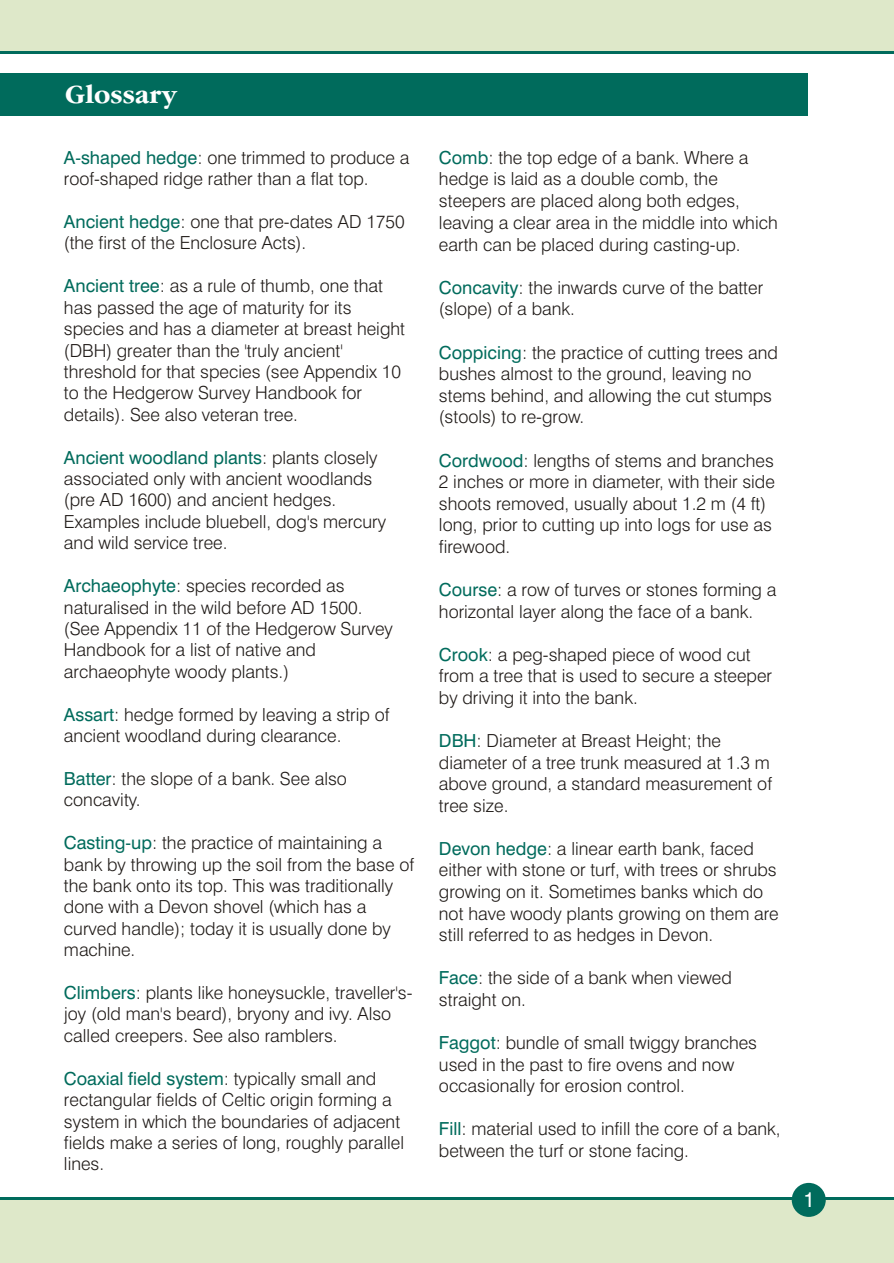
<style>
.page{position:relative;width:894px;height:1263px;background:#fff}
.page>*{position:absolute;margin:0;border:0;box-sizing:border-box;transform-origin:0 0}
.t1{font:700 27px "Garmd ITC Bk BT";color:#fff}
.t2{font:21px "Swis 721 BT";color:#fff}
.t3{font:18px/21.5px "Swis 721 Lt BT";color:#1f1a17}
.t4{font:18px "Swis 721 BT";color:#006b5c}
.s1{font-family:"Swis 721 BT";color:#006b5c}
.s2{font-family:"Swis 721 Lt BT";color:#1f1a17}
</style>
<div class="page">
<div style="left:0;top:73px;width:808px;height:42px;background:#006b5c"></div>
<div style="left:0;top:1199px;width:894px;height:64px;background:#dee8c9"></div>
<div style="left:0;top:0;width:894px;height:51px;background:#dee8c9"></div>
<hr style="left:0;top:1197px;width:894px;height:2px;background:#006b5c">
<hr style="left:0;top:51px;width:894px;height:2px;background:#006b5c">
<div style="left:792px;top:1183px;width:34px;height:34px;background:#006b5c;border-radius:50%"></div>
<h1 class="t1" style="left:65px;top:82px;width:113px">Glossary</h1>
<p class="t3" style="left:64px;top:148px;width:347px"><span class="s1">A-shaped hedge</span>: one trimmed to produce a</p>
<p class="t3" style="left:64px;top:170px;width:306px">roof-shaped ridge rather than a flat top.</p>
<p class="t3" style="left:64px;top:213px;width:342px"><span class="s1">Ancient hedge</span>: one that pre-dates AD 1750</p>
<p class="t3" style="left:64px;top:234px;width:244px">(the first of the Enclosure Acts).</p>
<p class="t3" style="left:64px;top:277px;width:320px"><span class="s1">Ancient tree</span>: as a rule of thumb, one that</p>
<p class="t3" style="left:64px;top:298px;width:343px">has passed the age of maturity for its species and has a diameter at breast height (DBH) greater than the 'truly ancient' threshold for that species (see Appendix 10 to the Hedgerow Survey Handbook for details). See also veteran tree.</p>
<p class="t4" style="left:64px;top:450px;width:315px">Ancient woodland plants<span class="s2">: plants closely</span></p>
<p class="t3" style="left:64px;top:470px;width:324px">associated only with ancient woodlands (pre AD 1600) and ancient hedges.<br>Examples include bluebell, dog's mercury and wild service tree.</p>
<p class="t3" style="left:64px;top:577px;width:282px"><span class="s1">Archaeophyte</span>: species recorded as</p>
<p class="t3" style="left:64px;top:598px;width:331px">naturalised in the wild before AD 1500. (See Appendix 11 of the Hedgerow Survey Handbook for a list of native and archaeophyte woody plants.)</p>
<p class="t3" style="left:64px;top:705px;width:327px"><span class="s1">Assart</span>: hedge formed by leaving a strip of</p>
<p class="t3" style="left:64px;top:727px;width:279px">ancient woodland during clearance.</p>
<p class="t3" style="left:64px;top:769px;width:285px"><span class="s1">Batter</span>: the slope of a bank. See also</p>
<p class="t3" style="left:64px;top:791px;width:78px">concavity.</p>
<p class="t3" style="left:64px;top:834px;width:320px"><span class="s1">Casting-up</span>: the practice of maintaining a</p>
<p class="t3" style="left:64px;top:855px;width:352px">bank by throwing up the soil from the base of the bank onto its top. This was traditionally done with a Devon shovel (which has a curved handle); today it is usually done by machine.</p>
<p class="t3" style="left:64px;top:984px;width:350px"><span class="s1">Climbers</span>: plants like honeysuckle, traveller's-</p>
<p class="t3" style="left:64px;top:1005px;width:329px">joy (old man's beard), bryony and ivy. Also called creepers. See also ramblers.</p>
<p class="t4" style="left:64px;top:1071px;width:314px">Coaxial field system<span class="s2">: typically small and</span></p>
<p class="t3" style="left:64px;top:1091px;width:342px">rectangular fields of Celtic origin forming a system in which the boundaries of adjacent fields make a series of long, roughly parallel lines.</p>
<p class="t3" style="left:439px;top:148px;width:311px"><span class="s1">Comb</span>: the top edge of a bank. Where a</p>
<p class="t3" style="left:439px;top:170px;width:340px">hedge is laid as a double comb, the steepers are placed along both edges, leaving a clear area in the middle into which earth can be placed during casting-up.</p>
<p class="t3" style="left:439px;top:278px;width:326px"><span class="s1">Concavity</span>: the inwards curve of the batter</p>
<p class="t3" style="left:439px;top:300px;width:138px">(slope) of a bank.</p>
<p class="t3" style="left:439px;top:343px;width:341px"><span class="s1">Coppicing</span>: the practice of cutting trees and</p>
<p class="t3" style="left:439px;top:365px;width:335px">bushes almost to the ground, leaving no stems behind, and allowing the cut stumps (stools) to re-grow.</p>
<p class="t3" style="left:439px;top:451px;width:337px"><span class="s1">Cordwood</span>: lengths of stems and branches</p>
<p class="t3" style="left:439px;top:473px;width:337px">2 inches or more in diameter, with their side shoots removed, usually about 1.2 m (4 ft) long, prior to cutting up into logs for use as firewood.</p>
<p class="t3" style="left:439px;top:581px;width:339px"><span class="s1">Course</span>: a row of turves or stones forming a</p>
<p class="t3" style="left:439px;top:602px;width:316px">horizontal layer along the face of a bank.</p>
<p class="t3" style="left:439px;top:645px;width:313px"><span class="s1">Crook</span>: a peg-shaped piece of wood cut</p>
<p class="t3" style="left:439px;top:667px;width:335px">from a tree that is used to secure a steeper by driving it into the bank.</p>
<p class="t3" style="left:439px;top:732px;width:283px"><span class="s1">DBH</span>: Diameter at Breast Height; the</p>
<p class="t3" style="left:439px;top:753px;width:335px">diameter of a tree trunk measured at 1.3 m above ground, a standard measurement of tree size.</p>
<p class="t3" style="left:439px;top:839px;width:316px"><span class="s1">Devon hedge</span>: a linear earth bank, faced</p>
<p class="t3" style="left:439px;top:861px;width:341px">either with stone or turf, with trees or shrubs growing on it. Sometimes banks which do not have woody plants growing on them are still referred to as hedges in Devon.</p>
<p class="t3" style="left:439px;top:969px;width:294px"><span class="s1">Face</span>: the side of a bank when viewed</p>
<p class="t3" style="left:439px;top:991px;width:88px">straight on.</p>
<p class="t3" style="left:439px;top:1034px;width:320px"><span class="s1">Faggot</span>: bundle of small twiggy branches</p>
<p class="t3" style="left:439px;top:1055px;width:297px">used in the past to fire ovens and now occasionally for erosion control.</p>
<p class="t3" style="left:439px;top:1120px;width:343px"><span class="s1">Fill</span>: material used to infill the core of a bank,</p>
<p class="t3" style="left:439px;top:1142px;width:251px">between the turf or stone facing.</p>
<p class="t2" style="left:803px;top:1191px;width:13px">1</p>
</div>
